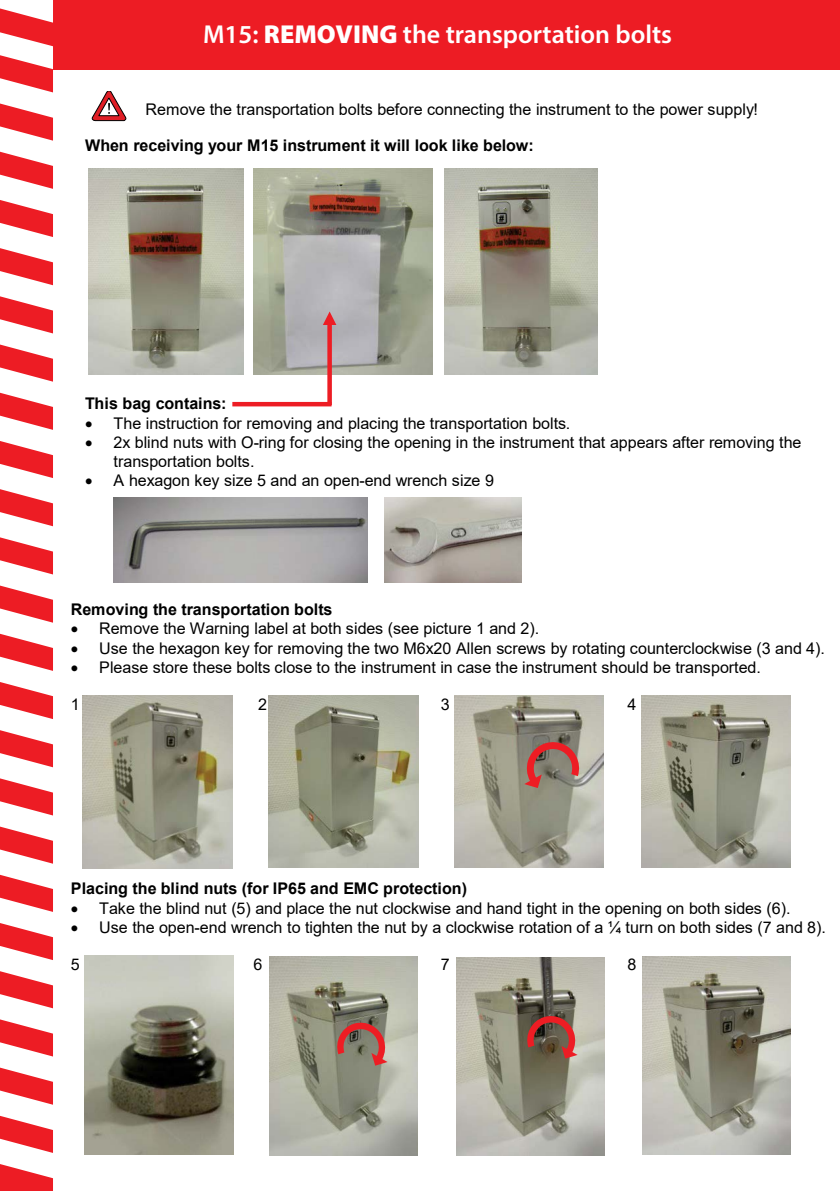
<style>
.page{position:relative;width:840px;height:1191px;background:#fff}
.page>*{position:absolute;margin:0;border:0;box-sizing:border-box;transform-origin:0 0}
.t1{font:600 26px "Myriad Pro";color:#fff}
.t2{font:700 22px "Arial";letter-spacing:-.005em;color:#fff}
.t3{font:16px/18.4px "Arial";letter-spacing:-.005em;color:#000}
.t4{font:700 16px "Arial";color:#000}
.s1{font-weight:900}
</style>
<div class="page">
<div style="left:0;top:0;width:839px;height:69px;background:#ed1c24"></div>
<svg style="left:0;top:344px;width:53px;height:38px"></svg>
<svg style="left:0;top:634px;width:53px;height:37px"></svg>
<svg style="left:0;top:1067px;width:53px;height:37px"></svg>
<svg style="left:0;top:200px;width:53px;height:37px"></svg>
<svg style="left:0;top:489px;width:53px;height:37px"></svg>
<svg style="left:0;top:923px;width:53px;height:37px"></svg>
<svg style="left:0;top:778px;width:53px;height:37px"></svg>
<svg style="left:0;top:103px;width:53px;height:38px"></svg>
<svg style="left:0;top:393px;width:53px;height:37px"></svg>
<svg style="left:0;top:682px;width:53px;height:37px"></svg>
<svg style="left:0;top:1115px;width:53px;height:38px"></svg>
<svg style="left:0;top:248px;width:53px;height:37px"></svg>
<svg style="left:0;top:537px;width:53px;height:37px"></svg>
<svg style="left:0;top:971px;width:53px;height:37px"></svg>
<svg style="left:0;top:826px;width:53px;height:37px"></svg>
<svg style="left:0;top:152px;width:53px;height:37px"></svg>
<svg style="left:0;top:441px;width:53px;height:37px"></svg>
<svg style="left:0;top:730px;width:53px;height:37px"></svg>
<svg style="left:0;top:1164px;width:53px;height:27px"></svg>
<svg style="left:0;top:296px;width:53px;height:37px"></svg>
<svg style="left:0;top:585px;width:53px;height:37px"></svg>
<svg style="left:0;top:1019px;width:53px;height:37px"></svg>
<svg style="left:0;top:874px;width:53px;height:38px"></svg>
<svg style="left:0;top:32px;width:53px;height:60px"></svg>
<svg style="left:0;top:0;width:53px;height:23px"></svg>
<img style="left:82px;top:695px;width:709px;height:461px">
<img style="left:88px;top:91px;width:510px;height:492px">
<img style="left:114px;top:497px;width:253px;height:85px">
<img style="left:384px;top:497px;width:136px;height:85px">
<svg style="left:92px;top:92px;width:34px;height:29px"></svg>
<img style="left:254px;top:168px;width:178px;height:206px">
<img style="left:444px;top:168px;width:153px;height:206px">
<img style="left:89px;top:168px;width:154px;height:206px">
<img style="left:83px;top:696px;width:150px;height:172px">
<img style="left:454px;top:696px;width:149px;height:172px">
<svg style="left:524px;top:739px;width:58px;height:49px;background:#9f6a61"></svg>
<img style="left:641px;top:696px;width:149px;height:171px">
<img style="left:269px;top:956px;width:148px;height:199px">
<img style="left:456px;top:958px;width:148px;height:197px">
<svg style="left:524px;top:1013px;width:53px;height:45px;background:#854b41"></svg>
<img style="left:642px;top:956px;width:148px;height:198px">
<svg style="left:334px;top:1019px;width:53px;height:46px;background:#99665c"></svg>
<img style="left:85px;top:955px;width:148px;height:199px">
<img style="left:268px;top:696px;width:150px;height:172px">
<div style="left:327px;top:323px;width:5px;height:82px;background:#ed1d24"></div>
<svg style="left:323px;top:311px;width:13px;height:14px"></svg>
<hr style="left:232px;top:402px;width:99px;height:4px;background:#ed1d24">
<h2 class="t2" style="left:191px;top:17px;width:520px">M15: REMOVING THE TRANSPORTATION BOLTS</h2>
<h1 class="t1" style="left:203px;top:18px;width:470px">M15: <span class="s1">REMOVING</span> the transportation bolts</h1>
<p class="t3" style="left:145px;top:100px;width:613px">Remove the transportation bolts before connecting the instrument to the power supply!</p>
<p class="t4" style="left:85px;top:134px;width:450px">When receiving your M15 instrument it will look like below:</p>
<p class="t4" style="left:85px;top:392px;width:143px">This bag contains:</p>
<p class="t3" style="left:85px;top:414px;width:486px">• The instruction for removing and placing the transportation bolts.</p>
<p class="t3" style="left:114px;top:433px;width:689px;text-indent:-29px">• 2x blind nuts with O-ring for closing the opening in the instrument that appears after removing the transportation bolts.</p>
<p class="t3" style="left:85px;top:471px;width:410px">• A hexagon key size 5 and an open-end wrench size 9</p>
<p class="t4" style="left:71px;top:597px;width:263px">Removing the transportation bolts</p>
<p class="t3" style="left:71px;top:619px;width:469px">• Remove the Warning label at both sides (see picture 1 and 2).</p>
<p class="t3" style="left:71px;top:639px;width:755px">• Use the hexagon key for removing the two M6x20 Allen screws by rotating counterclockwise (3 and 4).</p>
<p class="t3" style="left:71px;top:658px;width:691px">• Please store these bolts close to the instrument in case the instrument should be transported.</p>
<p class="t3" style="left:71px;top:695px;width:10px">1</p>
<p class="t3" style="left:258px;top:695px;width:10px">2</p>
<p class="t3" style="left:440px;top:695px;width:10px">3</p>
<p class="t3" style="left:627px;top:695px;width:10px">4</p>
<p class="t4" style="left:71px;top:877px;width:397px">Placing the blind nuts (for IP65 and EMC protection)</p>
<p class="t3" style="left:71px;top:898px;width:720px">• Take the blind nut (5) and place the nut clockwise and hand tight in the opening on both sides (6).</p>
<p class="t3" style="left:71px;top:918px;width:756px">• Use the open-end wrench to tighten the nut by a clockwise rotation of a ¼ turn on both sides (7 and 8).</p>
<p class="t3" style="left:71px;top:955px;width:10px">5</p>
<p class="t3" style="left:253px;top:955px;width:10px">6</p>
<p class="t3" style="left:440px;top:955px;width:10px">7</p>
<p class="t3" style="left:627px;top:955px;width:10px">8</p>
</div>
